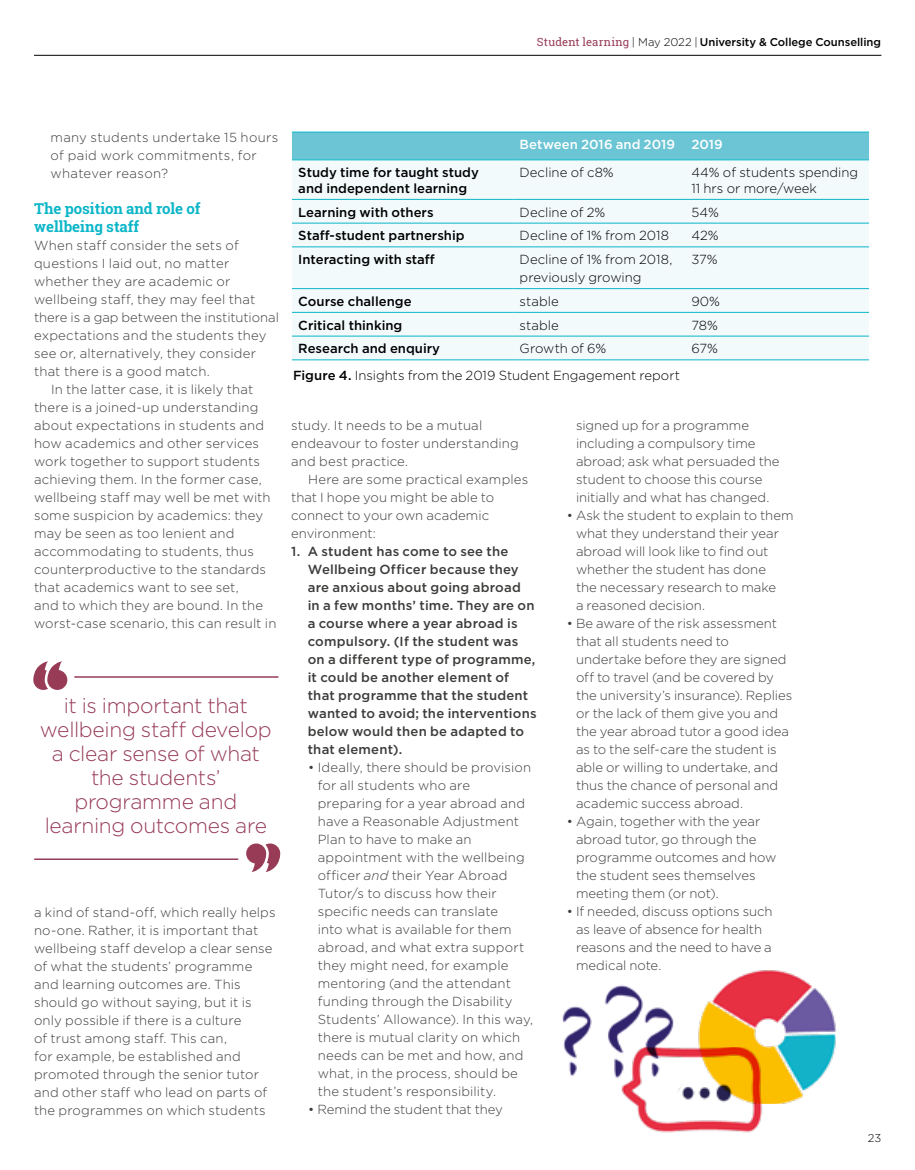
<style>
.page{position:relative;width:915px;height:1170px;background:#fff}
.page>*{position:absolute;margin:0;border:0;box-sizing:border-box;transform-origin:0 0}
.t1{font:300 21px/24px "Gotham";letter-spacing:-.015em;color:#973b57;text-align:center}
.t2{font:700 15px/18px "Roboto Slab";color:#0bb6c8}
.t3{font:300 13.2px/18px "Gotham";letter-spacing:.005em;color:#3c3c3b}
.t4{font:500 13.2px/18px "Gotham";letter-spacing:.015em;color:#3c3c3b}
.t5{font:300 13.2px/15.8px "Gotham";color:#000}
.t6{font:500 13.2px/15.8px "Gotham";color:#000}
.t7{font:300 13.2px/18px "Gotham";letter-spacing:.025em;color:#3c3c3b}
.t8{font:500 13.2px "Gotham";letter-spacing:.005em;color:#fff}
.t9{font:500 11.25px "Gotham";letter-spacing:-.005em;color:#000}
.t10{font:300 11.25px "Gotham";color:#000}
.s1{font-family:"Roboto Slab";font-weight:400;color:#973b57}
.s2{font-weight:300}
.s3{font-weight:500}
.s4{font-style:italic}
</style>
<div class="page">
<hr style="left:34px;top:55px;width:847px;height:1px;background:#000">
<div style="left:292px;top:133px;width:576px;height:27px;background:#6bc5d4"></div>
<div style="left:292px;top:161px;width:576px;height:198px;background:#f3fafc"></div>
<hr style="left:292px;top:199px;width:221px;height:1px;background:#0bb6c8">
<hr style="left:513px;top:199px;width:171px;height:1px;background:#0bb6c8">
<hr style="left:684px;top:199px;width:184px;height:1px;background:#0bb6c8">
<hr style="left:292px;top:223px;width:221px;height:1px;background:#0bb6c8">
<hr style="left:513px;top:223px;width:171px;height:1px;background:#0bb6c8">
<hr style="left:684px;top:223px;width:184px;height:1px;background:#0bb6c8">
<hr style="left:292px;top:246px;width:221px;height:1px;background:#0bb6c8">
<hr style="left:513px;top:246px;width:171px;height:1px;background:#0bb6c8">
<hr style="left:684px;top:246px;width:184px;height:1px;background:#0bb6c8">
<hr style="left:292px;top:288px;width:221px;height:1px;background:#0bb6c8">
<hr style="left:513px;top:288px;width:171px;height:1px;background:#0bb6c8">
<hr style="left:684px;top:288px;width:184px;height:1px;background:#0bb6c8">
<hr style="left:292px;top:312px;width:221px;height:1px;background:#0bb6c8">
<hr style="left:513px;top:312px;width:171px;height:1px;background:#0bb6c8">
<hr style="left:684px;top:312px;width:184px;height:1px;background:#0bb6c8">
<hr style="left:292px;top:336px;width:221px;height:1px;background:#0bb6c8">
<hr style="left:513px;top:336px;width:171px;height:1px;background:#0bb6c8">
<hr style="left:684px;top:336px;width:184px;height:1px;background:#0bb6c8">
<hr style="left:292px;top:359px;width:221px;height:1px;background:#0bb6c8">
<hr style="left:513px;top:359px;width:171px;height:1px;background:#0bb6c8">
<hr style="left:684px;top:359px;width:184px;height:1px;background:#0bb6c8">
<hr style="left:292px;top:132px;width:221px;height:1px;background:#0bb6c8">
<hr style="left:513px;top:132px;width:171px;height:1px;background:#0bb6c8">
<hr style="left:684px;top:132px;width:184px;height:1px;background:#0bb6c8">
<hr style="left:292px;top:160px;width:221px;height:1px;background:#0bb6c8">
<hr style="left:513px;top:160px;width:171px;height:1px;background:#0bb6c8">
<hr style="left:684px;top:160px;width:184px;height:1px;background:#0bb6c8">
<svg style="left:33px;top:661px;width:34px;height:29px"></svg>
<hr style="left:74px;top:676px;width:204px;height:1px;background:#973b57">
<svg style="left:246px;top:843px;width:34px;height:29px"></svg>
<hr style="left:34px;top:858px;width:204px;height:1px;background:#973b57">
<img style="left:621px;top:1091px;width:159px;height:42px">
<img style="left:630px;top:970px;width:206px;height:132px">
<img style="left:562px;top:978px;width:120px;height:113px">
<p class="t9" style="left:536px;top:35px;width:345px"><span class="s1">Student learning</span> <span class="s2">| May 2022 |</span> University &amp; College Counselling</p>
<p class="t7" style="left:51px;top:128px;width:229px">many students undertake 15 hours of paid work commitments, for whatever reason?</p>
<p class="t2" style="left:34px;top:199px;width:168px">The position and role of wellbeing staff</p>
<p class="t3" style="left:34px;top:236px;width:206px">When staff consider the sets of</p>
<p class="t3" style="left:34px;top:254px;width:197px">questions I laid out, no matter</p>
<p class="t3" style="left:34px;top:272px;width:198px">whether they are academic or</p>
<p class="t3" style="left:34px;top:290px;width:223px">wellbeing staff, they may feel that</p>
<p class="t3" style="left:34px;top:308px;width:246px">there is a gap between the institutional</p>
<p class="t3" style="left:34px;top:326px;width:234px">expectations and the students they</p>
<p class="t3" style="left:34px;top:344px;width:223px">see or, alternatively, they consider</p>
<p class="t3" style="left:34px;top:362px;width:177px">that there is a good match.</p>
<p class="t3" style="left:51px;top:380px;width:204px">In the latter case, it is likely that</p>
<p class="t3" style="left:34px;top:398px;width:226px">there is a joined-up understanding</p>
<p class="t3" style="left:34px;top:416px;width:232px">about expectations in students and</p>
<p class="t3" style="left:34px;top:434px;width:226px">how academics and other services</p>
<p class="t3" style="left:34px;top:452px;width:227px">work together to support students</p>
<p class="t3" style="left:34px;top:470px;width:229px">achieving them. In the former case,</p>
<p class="t3" style="left:34px;top:488px;width:238px">wellbeing staff may well be met with</p>
<p class="t3" style="left:34px;top:506px;width:230px">some suspicion by academics: they</p>
<p class="t3" style="left:34px;top:524px;width:202px">may be seen as too lenient and</p>
<p class="t3" style="left:34px;top:542px;width:221px">accommodating to students, thus</p>
<p class="t3" style="left:34px;top:560px;width:233px">counterproductive to the standards</p>
<p class="t3" style="left:34px;top:578px;width:206px">that academics want to see set,</p>
<p class="t3" style="left:34px;top:596px;width:230px">and to which they are bound. In the</p>
<p class="t3" style="left:34px;top:614px;width:244px">worst-case scenario, this can result in</p>
<h1 class="t1" style="left:40px;top:693px;width:233px">it is important that wellbeing staff develop a clear sense of what the students’ programme and learning outcomes are</h1>
<p class="t3" style="left:34px;top:902px;width:243px">a kind of stand-off, which really helps no-one. Rather, it is important that wellbeing staff develop a clear sense of what the students’ programme and learning outcomes are. This should go without saying, but it is only possible if there is a culture<br>of trust among staff. This can,<br>for example, be established and promoted through the senior tutor and other staff who lead on parts of the programmes on which students</p>
<p class="t8" style="left:519px;top:137px;width:204px">Between 2016 and 2019 2019</p>
<p class="t6" style="left:298px;top:164px;width:182px">Study time for taught study and independent learning</p>
<p class="t5" style="left:519px;top:164px;width:96px">Decline of c8%</p>
<p class="t5" style="left:691px;top:164px;width:168px">44% of students spending<br>11 hrs or more/week</p>
<p class="t6" style="left:298px;top:204px;width:137px">Learning with others</p>
<p class="t5" style="left:519px;top:204px;width:87px">Decline of 2%</p>
<p class="t5" style="left:691px;top:204px;width:29px">54%</p>
<p class="t6" style="left:298px;top:227px;width:168px">Staff-student partnership</p>
<p class="t5" style="left:519px;top:228px;width:151px">Decline of 1% from 2018</p>
<p class="t5" style="left:691px;top:228px;width:29px">42%</p>
<p class="t6" style="left:298px;top:251px;width:138px">Interacting with staff</p>
<p class="t5" style="left:519px;top:250px;width:154px;line-height:18px">Decline of 1% from 2018, previously growing</p>
<p class="t5" style="left:691px;top:251px;width:28px">37%</p>
<p class="t6" style="left:298px;top:293px;width:115px">Course challenge</p>
<p class="t5" style="left:519px;top:293px;width:41px">stable</p>
<p class="t5" style="left:691px;top:293px;width:30px">90%</p>
<p class="t6" style="left:298px;top:317px;width:106px">Critical thinking</p>
<p class="t5" style="left:519px;top:317px;width:41px">stable</p>
<p class="t5" style="left:691px;top:317px;width:28px">78%</p>
<p class="t6" style="left:298px;top:340px;width:143px">Research and enquiry</p>
<p class="t5" style="left:519px;top:341px;width:88px">Growth of 6%</p>
<p class="t5" style="left:691px;top:341px;width:28px">67%</p>
<p class="t5" style="left:293px;top:367px;width:388px"><span class="s3">Figure 4.</span> Insights from the 2019 Student Engagement report</p>
<p class="t3" style="left:291px;top:416px;width:229px">study. It needs to be a mutual endeavour to foster understanding and best practice.</p>
<p class="t3" style="left:291px;top:470px;width:238px;text-indent:17px">Here are some practical examples that I hope you might be able to connect to your own academic environment:</p>
<p class="t4" style="left:307px;top:542px;width:230px;text-indent:-16px">1. A student has come to see the<br>Wellbeing Officer because they are anxious about going abroad<br>in a few months’ time. They are on a course where a year abroad is compulsory. (If the student was on a different type of programme, it could be another element of that programme that the student wanted to avoid; the interventions below would then be adapted to that element).</p>
<p class="t3" style="left:317px;top:758px;width:217px;text-indent:-10px">• Ideally, there should be provision for all students who are preparing for a year abroad and have a Reasonable Adjustment<br>Plan to have to make an appointment with the wellbeing officer <span class="s4">and</span> their Year Abroad<br>Tutor/s to discuss how their specific needs can translate<br>into what is available for them abroad, and what extra support they might need, for example mentoring (and the attendant funding through the Disability<br>Students’ Allowance). In this way, there is mutual clarity on which needs can be met and how, and what, in the process, should be the student’s responsibility.</p>
<p class="t3" style="left:308px;top:1100px;width:196px">• Remind the student that they</p>
<p class="t3" style="left:576px;top:416px;width:205px">signed up for a programme including a compulsory time abroad; ask what persuaded the student to choose this course initially and what has changed.</p>
<p class="t3" style="left:576px;top:506px;width:219px;text-indent:-9px">• Ask the student to explain to them what they understand their year abroad will look like to find out whether the student has done<br>the necessary research to make<br>a reasoned decision.</p>
<p class="t3" style="left:576px;top:614px;width:218px;text-indent:-9px">• Be aware of the risk assessment that all students need to undertake before they are signed off to travel (and be covered by the university’s insurance). Replies or the lack of them give you and the year abroad tutor a good idea as to the self-care the student is able or willing to undertake, and thus the chance of personal and academic success abroad.</p>
<p class="t3" style="left:576px;top:812px;width:202px;text-indent:-9px">• Again, together with the year abroad tutor, go through the programme outcomes and how the student sees themselves meeting them (or not).</p>
<p class="t3" style="left:576px;top:902px;width:198px;text-indent:-9px">• If needed, discuss options such as leave of absence for health reasons and the need to have a medical note.</p>
<p class="t10" style="left:867px;top:1131px;width:15px">23</p>
</div>
